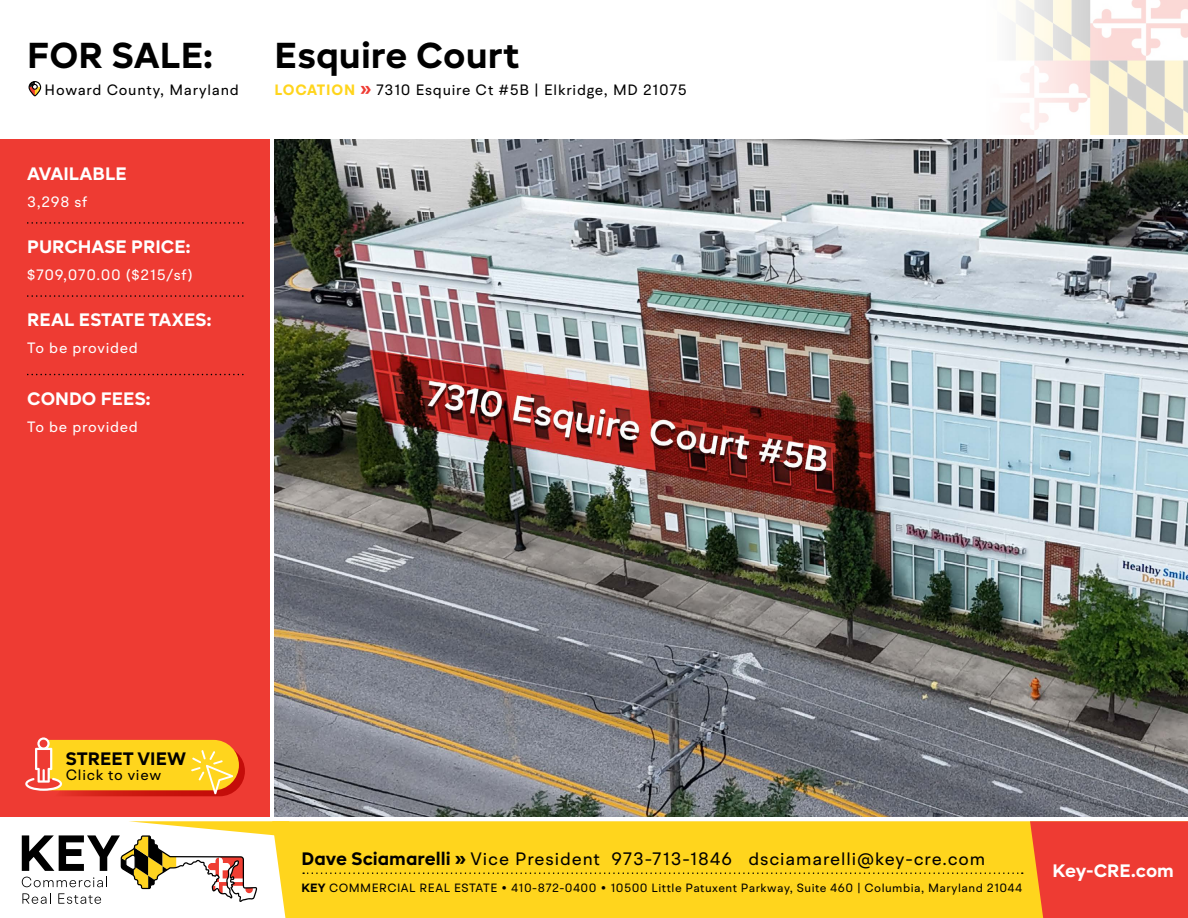
<style>
.page{position:relative;width:1188px;height:918px;background:#fff}
.page>*{position:absolute;margin:0;border:0;box-sizing:border-box;transform-origin:0 0}
.t1{font:700 36px "BR Candor";color:#000}
.t2{font:18px "BR Hendrix";letter-spacing:.05em;color:#000}
.t3{font:700 18px "BR Candor";color:#fff}
.t4{font:700 18px "BR Candor";color:#000}
.t5{font:15px "BR Hendrix";letter-spacing:.05em;color:#000}
.t6{font:15px "BR Hendrix";letter-spacing:.05em;color:#fff}
.t7{font:12px "BR Hendrix";letter-spacing:.04em;color:#000}
.s1{font-weight:700;color:#ffd51d}
.s2{font-family:"BR Candor";font-weight:700;font-size:18px;color:#ef3b33}
.s3{font-family:"BR Candor";font-weight:700}
</style>
<div class="page">
<div style="left:0;top:139px;width:270px;height:678px;background:#ee3b33"></div>
<svg style="left:27px;top:295px;width:217px;height:2px"></svg>
<svg style="left:27px;top:374px;width:217px;height:1px"></svg>
<svg style="left:27px;top:222px;width:217px;height:2px"></svg>
<img style="left:274px;top:139px;width:914px;height:678px">
<svg style="left:25px;top:737px;width:220px;height:59px"></svg>
<img style="left:1015px;top:0;width:173px;height:135px">
<svg style="left:28px;top:81px;width:14px;height:16px"></svg>
<div style="left:283px;top:821px;width:747px;height:97px;background:#ffd51d"></div>
<svg style="left:303px;top:872px;width:720px;height:2px"></svg>
<div style="left:1030px;top:821px;width:158px;height:97px;background:#ee3b33"></div>
<svg style="left:22px;top:821px;width:267px;height:83px"></svg>
<h1 class="t1" style="left:27px;top:33px;width:187px">FOR SALE:</h1>
<p class="t5" style="left:45px;top:80px;width:196px">Howard County, Maryland</p>
<h2 class="t3" style="left:27px;top:163px;width:101px">AVAILABLE</h2>
<p class="t6" style="left:27px;top:193px;width:62px">3,298 sf</p>
<h2 class="t3" style="left:27px;top:236px;width:165px">PURCHASE PRICE:</h2>
<p class="t6" style="left:27px;top:266px;width:167px">$709,070.00 ($215/sf)</p>
<h2 class="t3" style="left:27px;top:309px;width:186px">REAL ESTATE TAXES:</h2>
<p class="t6" style="left:27px;top:339px;width:112px">To be provided</p>
<h2 class="t3" style="left:27px;top:388px;width:125px">CONDO FEES:</h2>
<p class="t6" style="left:27px;top:417px;width:112px">To be provided</p>
<h1 class="t1" style="left:274px;top:33px;width:247px">Esquire Court</h1>
<p class="t5" style="left:274px;top:80px;width:414px"><span class="s1">LOCATION</span> <span class="s2">»</span> 7310 Esquire Ct #5B | Elkridge, MD 21075</p>
<h2 class="t4" style="left:66px;top:747px;width:122px">STREET VIEW</h2>
<p class="t5" style="left:66px;top:765px;width:97px">Click to view</p>
<h2 class="t2" style="left:302px;top:847px;width:685px"><span class="s3">Dave Sciamarelli »</span> Vice President 973-713-1846 dsciamarelli@key-cre.com</h2>
<p class="t7" style="left:302px;top:880px;width:722px"><span class="s3">KEY</span> COMMERCIAL REAL ESTATE • 410-872-0400 • 10500 Little Patuxent Parkway, Suite 460 | Columbia, Maryland 21044</p>
<h2 class="t3" style="left:1053px;top:859px;width:123px">Key-CRE.com</h2>
</div>
